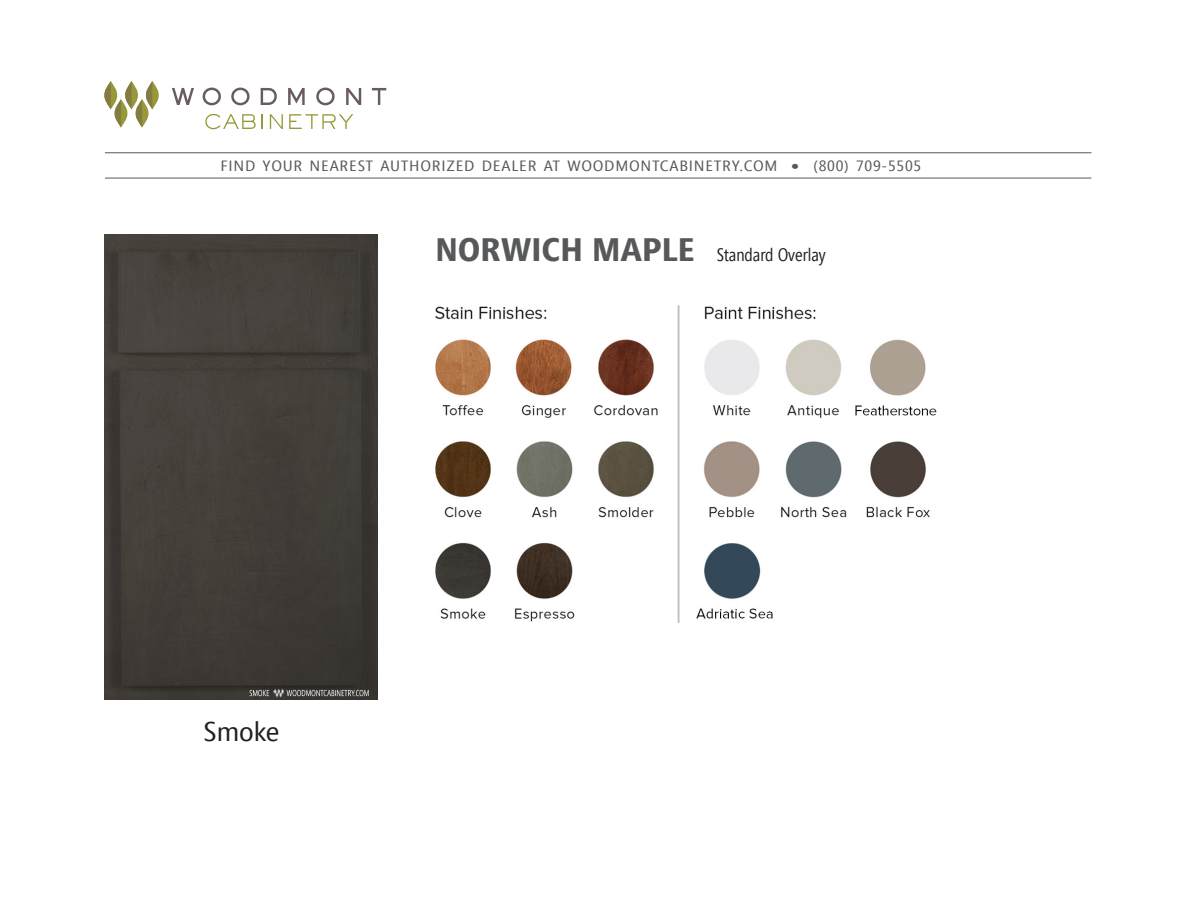
<style>
.page{position:relative;width:1188px;height:918px;background:#fff}
.page>*{position:absolute;margin:0;border:0;box-sizing:border-box;transform-origin:0 0}
.t1{font:27px "Segoe Condensed";color:#231f20;scale:1.2 1}
.t2{font:18px "Segoe Condensed";color:#231f20}
.t3{font:14.85px "Segoe Condensed";letter-spacing:.04em;color:#57585a;scale:1.22 1}
.s1{font-size:20.25px}
.s2{font-weight:700;font-size:32.4px;color:#57585a}
</style>
<div class="page">
<svg style="left:172px;top:88px;width:22px;height:17px"></svg>
<svg style="left:203px;top:88px;width:18px;height:17px"></svg>
<svg style="left:231px;top:88px;width:19px;height:17px"></svg>
<svg style="left:261px;top:88px;width:16px;height:17px"></svg>
<svg style="left:288px;top:88px;width:17px;height:17px"></svg>
<svg style="left:316px;top:88px;width:19px;height:17px"></svg>
<svg style="left:346px;top:88px;width:15px;height:17px"></svg>
<svg style="left:372px;top:88px;width:14px;height:17px"></svg>
<svg style="left:205px;top:114px;width:51px;height:15px"></svg>
<svg style="left:262px;top:114px;width:1px;height:15px"></svg>
<svg style="left:270px;top:114px;width:13px;height:15px"></svg>
<svg style="left:289px;top:114px;width:64px;height:15px"></svg>
<svg style="left:146px;top:81px;width:13px;height:28px"></svg>
<svg style="left:104px;top:81px;width:48px;height:47px"></svg>
<hr style="left:105px;top:152px;width:986px;height:1px;background:#57585a">
<hr style="left:105px;top:178px;width:986px;height:1px;background:#57585a">
<img style="left:435px;top:305px;width:502px;height:318px">
<img style="left:105px;top:234px;width:273px;height:465px">
<p class="t3" style="left:220px;top:157px;width:576px">FIND YOUR NEAREST AUTHORIZED DEALER AT WOODMONTCABINETRY.COM <span class="s1">•</span> (800) 709-5505</p>
<p class="t2" style="left:435px;top:244px;width:392px"><span class="s2">NORWICH MAPLE</span> Standard Overlay</p>
<p class="t1" style="left:203px;top:715px;width:65px">Smoke</p>
</div>
